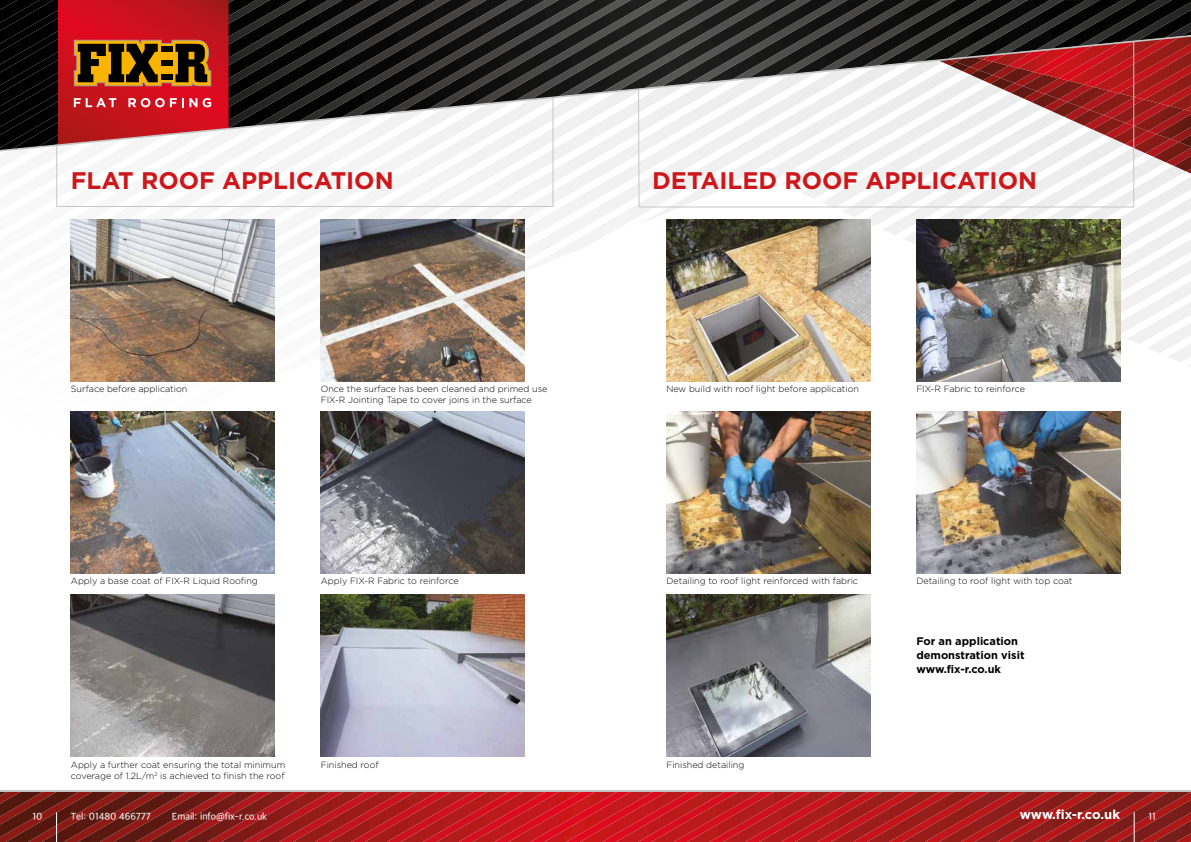
<style>
.page{position:relative;width:1191px;height:842px;background:#fff}
.page>*{position:absolute;margin:0;border:0;box-sizing:border-box;transform-origin:0 0}
.t1{font:700 24px "Gotham";color:#cd171a}
.t2{font:700 13px "Gotham";letter-spacing:-.005em;color:#fff}
.t3{font:700 11px/14px "Gotham";color:#000}
.t4{font:500 10px "Apple SD Gothic Neo";color:#fff}
.t5{font:300 9px/11px "Gotham";color:#000}
</style>
<div class="page">
<img style="left:0;top:792px;width:1191px;height:50px">
<hr style="left:56px;top:812px;width:1px;height:30px;background:#fff">
<hr style="left:1134px;top:812px;width:1px;height:30px;background:#fff">
<hr style="left:0;top:790px;width:1191px;height:2px;background:#c6c6c6">
<img style="left:761px;top:0;width:30px;height:31px">
<img style="left:725px;top:0;width:36px;height:35px">
<img style="left:689px;top:0;width:36px;height:35px">
<img style="left:653px;top:0;width:36px;height:35px">
<img style="left:791px;top:0;width:43px;height:31px">
<img style="left:617px;top:0;width:36px;height:35px">
<img style="left:581px;top:0;width:36px;height:35px">
<img style="left:545px;top:0;width:36px;height:35px">
<img style="left:834px;top:0;width:43px;height:31px">
<svg style="left:70px;top:207px;width:1121px;height:119px"></svg>
<img style="left:509px;top:0;width:36px;height:35px">
<svg style="left:70px;top:207px;width:228px;height:87px"></svg>
<img style="left:473px;top:0;width:36px;height:35px">
<svg style="left:508px;top:152px;width:158px;height:127px"></svg>
<img style="left:877px;top:0;width:44px;height:31px">
<img style="left:436px;top:0;width:37px;height:35px">
<img style="left:400px;top:0;width:36px;height:35px">
<img style="left:364px;top:0;width:36px;height:35px">
<svg style="left:638px;top:208px;width:122px;height:17px"></svg>
<img style="left:921px;top:0;width:43px;height:31px">
<img style="left:328px;top:0;width:36px;height:35px">
<img style="left:1158px;top:0;width:33px;height:31px">
<img style="left:1122px;top:0;width:36px;height:31px">
<img style="left:292px;top:0;width:36px;height:35px">
<img style="left:1086px;top:0;width:36px;height:31px">
<svg style="left:760px;top:31px;width:431px;height:277px"></svg>
<img style="left:964px;top:0;width:122px;height:35px">
<img style="left:256px;top:0;width:36px;height:35px">
<svg style="left:254px;top:35px;width:937px;height:117px;background:#533d3d"></svg>
<svg style="left:0;top:0;width:254px;height:273px"></svg>
<svg style="left:56px;top:97px;width:498px;height:110px"></svg>
<img style="left:71px;top:220px;width:203px;height:161px">
<img style="left:666px;top:220px;width:204px;height:161px">
<img style="left:321px;top:220px;width:203px;height:161px">
<img style="left:916px;top:220px;width:204px;height:161px">
<img style="left:71px;top:412px;width:203px;height:162px">
<img style="left:666px;top:412px;width:204px;height:162px">
<img style="left:321px;top:412px;width:203px;height:162px">
<img style="left:916px;top:412px;width:204px;height:162px">
<img style="left:71px;top:595px;width:203px;height:161px">
<img style="left:666px;top:595px;width:204px;height:161px">
<img style="left:321px;top:595px;width:203px;height:161px">
<svg style="left:637px;top:40px;width:497px;height:168px"></svg>
<h1 class="t1" style="left:71px;top:166px;width:324px">FLAT ROOF APPLICATION</h1>
<h1 class="t1" style="left:652px;top:166px;width:386px">DETAILED ROOF APPLICATION</h1>
<p class="t5" style="left:71px;top:383px;width:118px">Surface before application</p>
<p class="t5" style="left:666px;top:383px;width:194px">New build with roof light before application</p>
<p class="t5" style="left:321px;top:383px;width:228px">Once the surface has been cleaned and primed use<br>FIX-R Jointing Tape to cover joins in the surface</p>
<p class="t5" style="left:916px;top:383px;width:110px">FIX-R Fabric to reinforce</p>
<p class="t5" style="left:71px;top:576px;width:188px">Apply a base coat of FIX-R Liquid Roofing</p>
<p class="t5" style="left:666px;top:576px;width:193px">Detailing to roof light reinforced with fabric</p>
<p class="t5" style="left:321px;top:576px;width:139px">Apply FIX-R Fabric to reinforce</p>
<p class="t5" style="left:916px;top:576px;width:158px">Detailing to roof light with top coat</p>
<p class="t5" style="left:71px;top:759px;width:216px">Apply a further coat ensuring the total minimum coverage of 1.2L/m<sup>2</sup> is achieved to finish the roof</p>
<p class="t5" style="left:666px;top:759px;width:79px">Finished detailing</p>
<p class="t5" style="left:321px;top:759px;width:59px">Finished roof</p>
<p class="t3" style="left:916px;top:634px;width:110px">For an application demonstration visit www.fix-r.co.uk</p>
<p class="t4" style="left:33px;top:811px;width:11px">10</p>
<p class="t4" style="left:71px;top:811px;width:81px">Tel: 01480 466777</p>
<p class="t4" style="left:172px;top:811px;width:97px">Email: info@fix-r.co.uk</p>
<h2 class="t2" style="left:1020px;top:807px;width:102px">www.fix-r.co.uk</h2>
<p class="t4" style="left:1148px;top:811px;width:9px">11</p>
</div>
